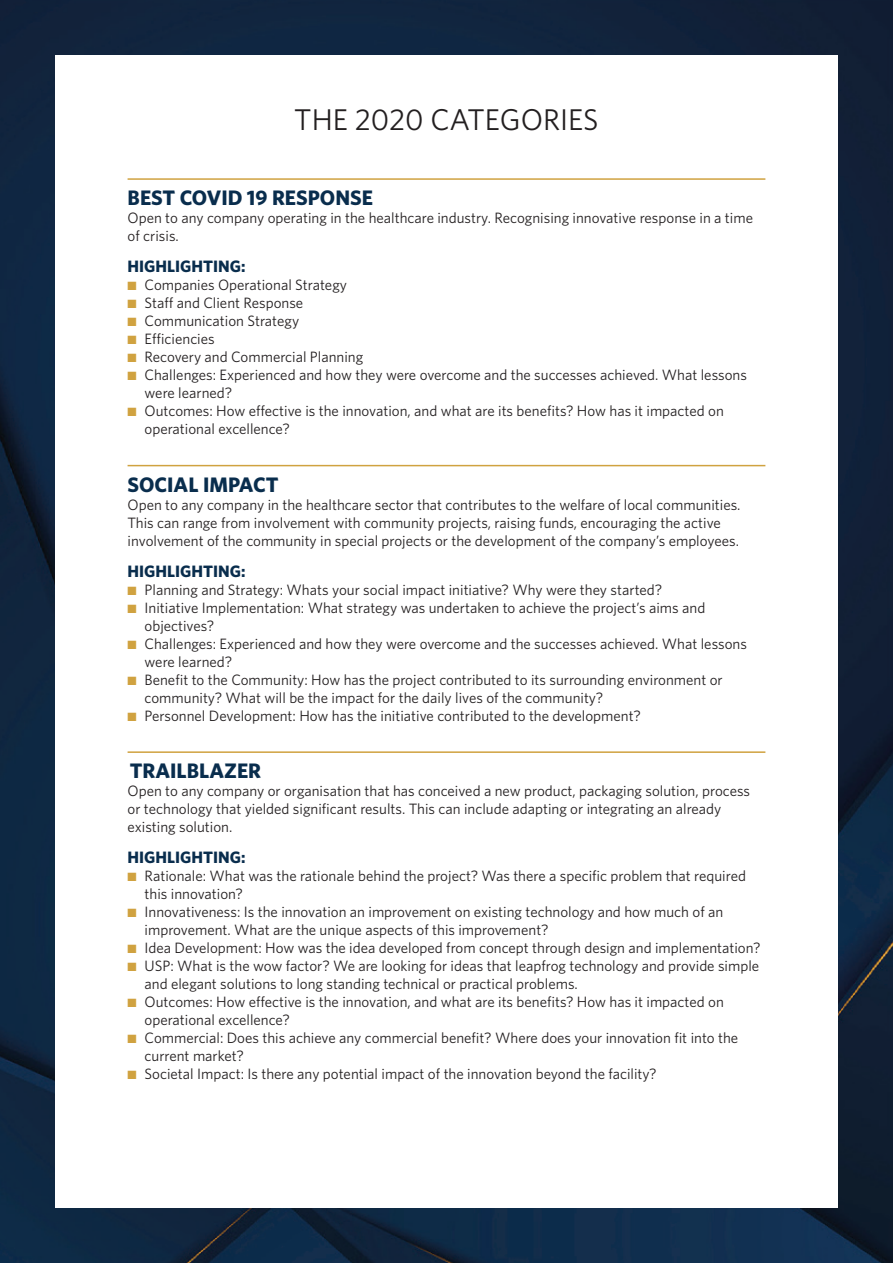
<style>
.page{position:relative;width:893px;height:1263px;background:#fff}
.page>*{position:absolute;margin:0;border:0;box-sizing:border-box;transform-origin:0 0}
.t1{font:30px "Whitney";color:#231f20}
.t2{font:700 21px "Whitney";color:#092d4d}
.t3{font:700 16.5px "Whitney";color:#092d4d}
.t4{font:15px/18px "Whitney";color:#231f20}
.s1{color:#d0a240}
</style>
<div class="page">
<img style="left:0;top:0;width:893px;height:1263px">
<div style="left:55px;top:55px;width:783px;height:1153px;background:#fff"></div>
<hr style="left:128px;top:178px;width:637px;height:2px;background:#d0a240">
<hr style="left:128px;top:465px;width:637px;height:1px;background:#d0a240">
<hr style="left:128px;top:751px;width:637px;height:2px;background:#d0a240">
<h1 class="t1" style="left:294px;top:100px;width:306px">THE 2020 CATEGORIES</h1>
<h2 class="t2" style="left:128px;top:184px;width:247px">BEST COVID 19 RESPONSE</h2>
<p class="t4" style="left:128px;top:209px;width:627px">Open to any company operating in the healthcare industry. Recognising innovative response in a time of crisis.</p>
<p class="t3" style="left:128px;top:256px;width:120px">HIGHLIGHTING:</p>
<p class="t4" style="left:128px;top:276px;width:221px"><span class="s1">■</span> Companies Operational Strategy</p>
<p class="t4" style="left:128px;top:294px;width:177px"><span class="s1">■</span> Staff and Client Response</p>
<p class="t4" style="left:128px;top:312px;width:173px"><span class="s1">■</span> Communication Strategy</p>
<p class="t4" style="left:128px;top:330px;width:89px"><span class="s1">■</span> Efficiencies</p>
<p class="t4" style="left:128px;top:348px;width:237px"><span class="s1">■</span> Recovery and Commercial Planning</p>
<p class="t4" style="left:145px;top:366px;width:604px;text-indent:-17px"><span class="s1">■</span> Challenges: Experienced and how they were overcome and the successes achieved. What lessons were learned?</p>
<p class="t4" style="left:145px;top:402px;width:581px;text-indent:-17px"><span class="s1">■</span> Outcomes: How effective is the innovation, and what are its benefits? How has it impacted on operational excellence?</p>
<h2 class="t2" style="left:128px;top:470px;width:152px">SOCIAL IMPACT</h2>
<p class="t4" style="left:128px;top:495px;width:614px">Open to any company in the healthcare sector that contributes to the welfare of local communities.<br>This can range from involvement with community projects, raising funds, encouraging the active involvement of the community in special projects or the development of the company’s employees.</p>
<p class="t3" style="left:128px;top:560px;width:120px">HIGHLIGHTING:</p>
<p class="t4" style="left:128px;top:580px;width:536px"><span class="s1">■</span> Planning and Strategy: Whats your social impact initiative? Why were they started?</p>
<p class="t4" style="left:145px;top:598px;width:562px;text-indent:-17px"><span class="s1">■</span> Initiative Implementation: What strategy was undertaken to achieve the project’s aims and objectives?</p>
<p class="t4" style="left:145px;top:634px;width:604px;text-indent:-17px"><span class="s1">■</span> Challenges: Experienced and how they were overcome and the successes achieved. What lessons were learned?</p>
<p class="t4" style="left:145px;top:670px;width:580px;text-indent:-17px"><span class="s1">■</span> Benefit to the Community: How has the project contributed to its surrounding environment or community? What will be the impact for the daily lives of the community?</p>
<p class="t4" style="left:128px;top:706px;width:515px"><span class="s1">■</span> Personnel Development: How has the initiative contributed to the development?</p>
<h2 class="t2" style="left:130px;top:757px;width:133px">TRAILBLAZER</h2>
<p class="t4" style="left:128px;top:782px;width:624px">Open to any company or organisation that has conceived a new product, packaging solution, process or technology that yielded significant results. This can include adapting or integrating an already existing solution.</p>
<p class="t3" style="left:128px;top:847px;width:120px">HIGHLIGHTING:</p>
<p class="t4" style="left:145px;top:867px;width:603px;text-indent:-17px"><span class="s1">■</span> Rationale: What was the rationale behind the project? Was there a specific problem that required this innovation?</p>
<p class="t4" style="left:145px;top:903px;width:580px;text-indent:-17px"><span class="s1">■</span> Innovativeness: Is the innovation an improvement on existing technology and how much of an improvement. What are the unique aspects of this improvement?</p>
<p class="t4" style="left:128px;top:939px;width:634px"><span class="s1">■</span> Idea Development: How was the idea developed from concept through design and implementation?</p>
<p class="t4" style="left:145px;top:957px;width:616px;text-indent:-17px"><span class="s1">■</span> USP: What is the wow factor? We are looking for ideas that leapfrog technology and provide simple and elegant solutions to long standing technical or practical problems.</p>
<p class="t4" style="left:145px;top:993px;width:581px;text-indent:-17px"><span class="s1">■</span> Outcomes: How effective is the innovation, and what are its benefits? How has it impacted on operational excellence?</p>
<p class="t4" style="left:145px;top:1029px;width:595px;text-indent:-17px"><span class="s1">■</span> Commercial: Does this achieve any commercial benefit? Where does your innovation fit into the current market?</p>
<p class="t4" style="left:128px;top:1065px;width:531px"><span class="s1">■</span> Societal Impact: Is there any potential impact of the innovation beyond the facility?</p>
</div>
